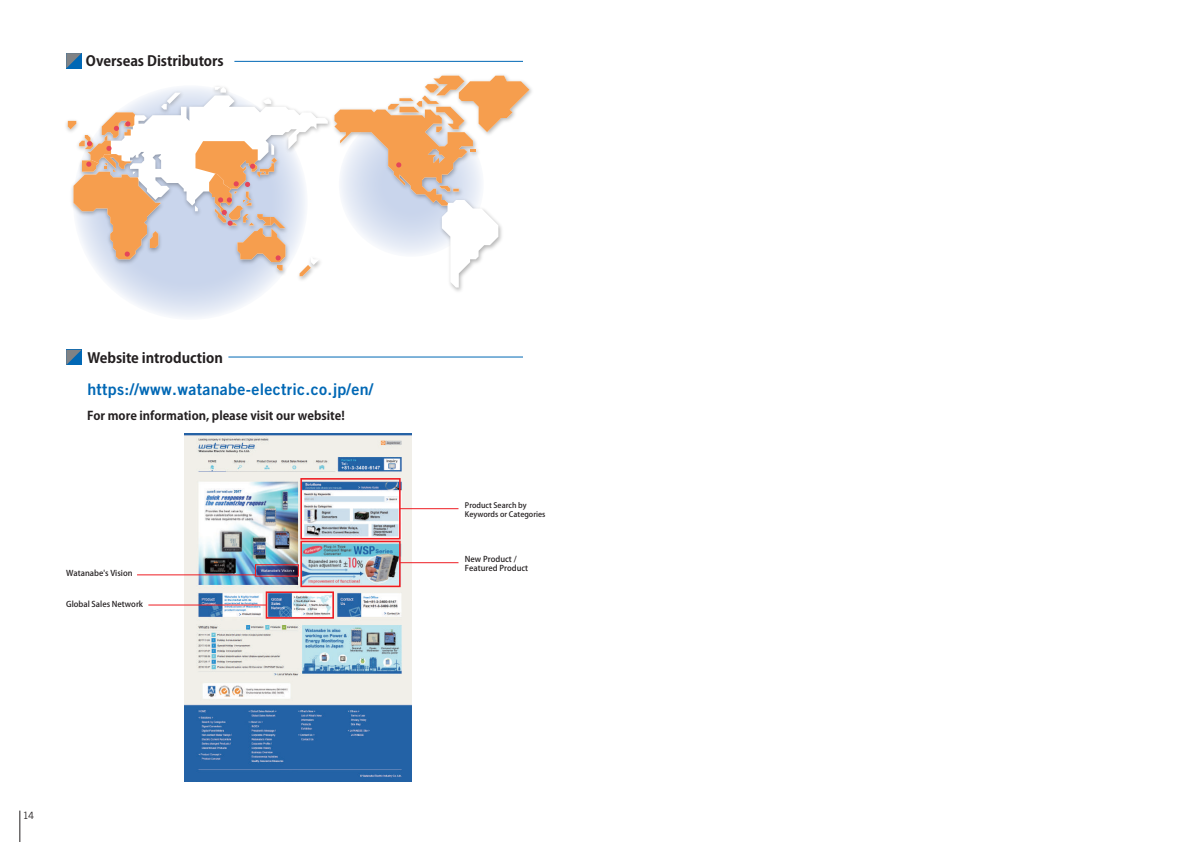
<style>
.page{position:relative;width:1191px;height:842px;background:#fff}
.page>*{position:absolute;margin:0;border:0;box-sizing:border-box;transform-origin:0 0}
.t1{font:16px "Trade Gothic Bold Two";letter-spacing:.02em;color:#0168b5}
.t2{font:700 14px "Ryo Gothic Plus N";letter-spacing:-.005em;color:#231f20}
.t3{font:700 12px "Ryo Gothic Plus N";color:#231f20}
.t4{font:10px "Trade Gothic";color:#231f20}
.t5{font:500 8px/9.7px "Ryo Gothic Plus N";color:#231f20}
.t6{font:500 7.5px/9.7px "Ryo Gothic Plus N";color:#231f20}
</style>
<div class="page">
<hr style="left:20px;top:811px;width:1px;height:31px;background:#231f20">
<img style="left:184px;top:433px;width:227px;height:349px">
<svg style="left:73px;top:85px;width:235px;height:235px;fill:#e7ecf6"></svg>
<svg style="left:66px;top:53px;width:16px;height:15px"></svg>
<svg style="left:66px;top:350px;width:16px;height:15px"></svg>
<img style="left:66px;top:75px;width:466px;height:221px">
<svg style="left:181px;top:95px;width:147px;height:164px"></svg>
<svg style="left:215px;top:87px;width:11px;height:6px"></svg>
<svg style="left:263px;top:98px;width:8px;height:6px"></svg>
<svg style="left:299px;top:256px;width:20px;height:20px"></svg>
<svg style="left:334px;top:76px;width:195px;height:212px"></svg>
<svg style="left:195px;top:141px;width:90px;height:130px;background:#dbc0b1"></svg>
<svg style="left:68px;top:93px;width:113px;height:166px"></svg>
<div style="left:255px;top:564px;width:44px;height:13px;border:1px solid #ee1d23"></div>
<div style="left:300px;top:478px;width:101px;height:61px;border:2px solid #ee1d23"></div>
<div style="left:300px;top:541px;width:101px;height:46px;border:2px solid #ee1d23"></div>
<div style="left:266px;top:591px;width:68px;height:28px;border:2px solid #ee1d23"></div>
<hr style="left:137px;top:575px;width:118px;height:1px;background:#ee1d23">
<hr style="left:400px;top:562px;width:58px;height:1px;background:#ee1d23">
<hr style="left:400px;top:508px;width:58px;height:1px;background:#ee1d23">
<hr style="left:148px;top:605px;width:118px;height:1px;background:#ee1d23">
<hr style="left:228px;top:357px;width:295px;height:1px;background:#0168b5">
<hr style="left:234px;top:61px;width:289px;height:1px;background:#0168b5">
<h2 class="t2" style="left:86px;top:52px;width:139px">Overseas Distributors</h2>
<h2 class="t2" style="left:87px;top:349px;width:137px">Website introduction</h2>
<h1 class="t1" style="left:87px;top:379px;width:287px">https://www.watanabe-electric.co.jp/en/</h1>
<h3 class="t3" style="left:87px;top:408px;width:259px">For more information, please visit our website!</h3>
<p class="t5" style="left:66px;top:569px;width:68px">Watanabe's Vision</p>
<p class="t5" style="left:66px;top:600px;width:78px">Global Sales Network</p>
<p class="t4" style="left:23px;top:809px;width:13px">14</p>
<p class="t6" style="left:465px;top:500px;width:82px">Product Search by<br>Keywords or Categories</p>
<p class="t5" style="left:465px;top:554px;width:65px">New Product /<br>Featured Product</p>
</div>
